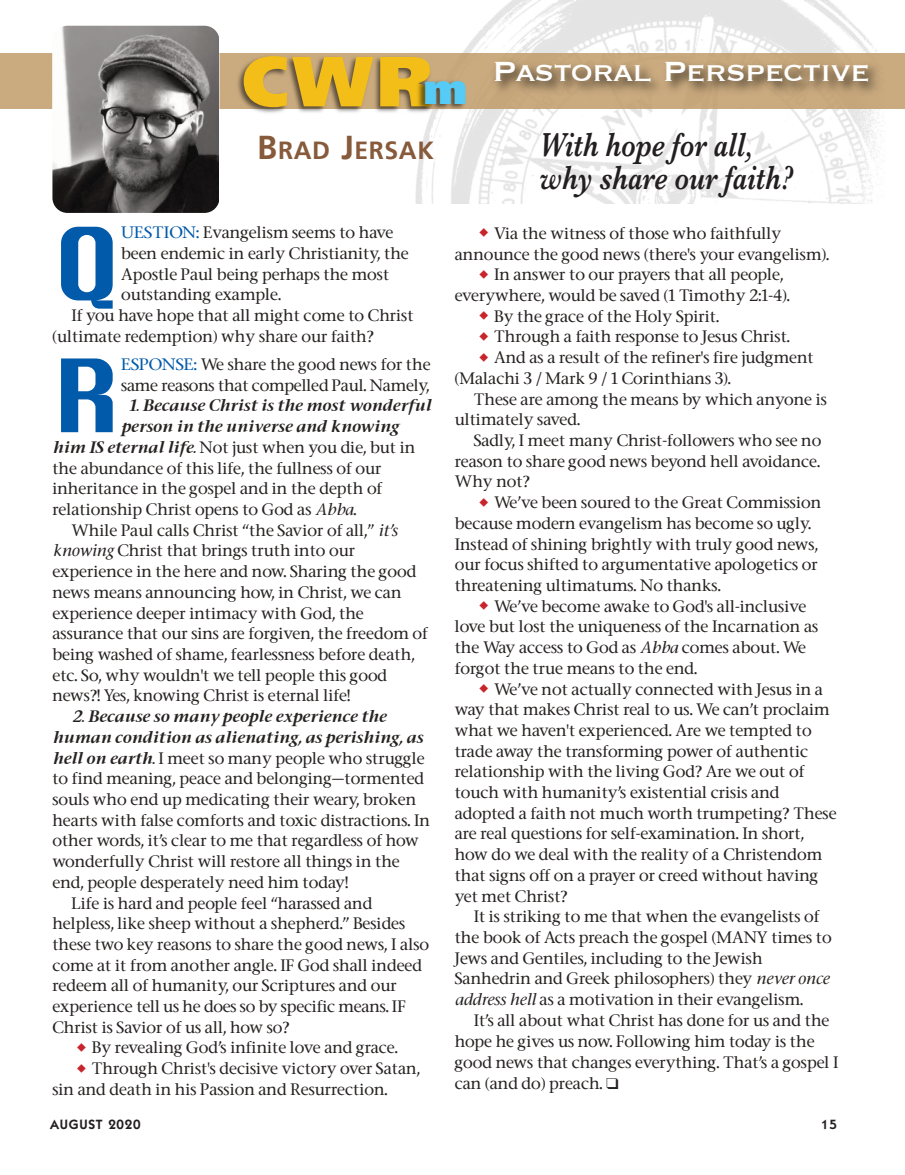
<style>
.page{position:relative;width:905px;height:1175px;background:#fff}
.page>*{position:absolute;margin:0;border:0;box-sizing:border-box;transform-origin:0 0}
.t1{font:98.25px "Krungthep";color:#015aaa;scale:1.05 1}
.t2{font:900 70.8px "Frutiger";color:#f3be18}
.t3{font:36px "Copperplate";letter-spacing:-.025em;color:#fff}
.t4{font:italic 600 34.5px/33px "Baskerville";color:#231f20;scale:.8 1}
.t5{font:700 24.75px "Frutiger";color:#865a3a}
.t6{font:500 15.75px/20.7px "Stone Serif";color:#262221}
.t7{font:italic 15.75px/20.7px "Stone Serif Semi Boold";color:#262221}
.t8{font:600 13.5px "ITC Kabel Std";letter-spacing:.055em;color:#231f20}
.s1{font-size:43.05px;color:#56cbf5}
.s2{font-size:33px}
.s3{color:#015aaa}
.s4{font-family:"Stone Serif Semi Boold";font-weight:400;font-style:italic}
.s5{font-style:italic}
.s6{color:#231f20}
</style>
<div class="page">
<img style="left:415px;top:0;width:464px;height:203px">
<div style="left:1px;top:53px;width:903px;height:56px;background:#caaa7f"></div>
<img style="left:52px;top:26px;width:166px;height:187px;border-radius:15px">
<img style="left:455px;top:43px;width:426px;height:101px">
<img style="left:215px;top:41px;width:246px;height:102px">
<img style="left:407px;top:66px;width:74px;height:72px">
<h2 class="t2" style="left:242px;top:56px;width:227px">CWR<span class="s1">m</span></h2>
<h3 class="t3" style="left:492px;top:47px;width:379px">Pastoral Perspective</h3>
<h3 class="t5" style="left:257px;top:140px;width:178px"><span class="s2">_</span>O^A<span class="s2">=G</span>BOP^H</h3>
<h3 class="t4" style="left:540px;top:130px;width:319px">With hope for all, why share our faith?</h3>
<h1 class="t1" style="left:52px;top:201px;width:67px">Q</h1>
<p class="t6" style="left:121px;top:224px;width:274px"><span class="s3">UESTION:</span> Evangelism seems to have</p>
<p class="t6" style="left:121px;top:245px;width:289px">been endemic in early Christianity, the</p>
<p class="t6" style="left:121px;top:265px;width:269px">Apostle Paul being perhaps the most</p>
<p class="t6" style="left:121px;top:286px;width:161px">outstanding example.</p>
<p class="t6" style="left:71px;top:307px;width:343px">If you have hope that all might come to Christ</p>
<p class="t6" style="left:52px;top:327px;width:323px">(ultimate redemption) why share our faith?</p>
<h1 class="t1" style="left:52px;top:333px;width:67px">R</h1>
<p class="t6" style="left:121px;top:356px;width:311px"><span class="s3">ESPONSE:</span> We share the good news for the same reasons that compelled Paul. Namely,</p>
<p class="t7" style="left:121px;top:397px;width:311px;text-indent:7px">1. Because Christ is the most wonderful person in the universe and knowing</p>
<p class="t6" style="left:52px;top:438px;width:364px"><span class="s4">him IS eternal life.</span> Not just when you die, but in the abundance of this life, the fullness of our inheritance in the gospel and in the depth of relationship Christ opens to God as <span class="s5">Abba</span>.</p>
<p class="t6" style="left:52px;top:521px;width:377px;text-indent:19px">While Paul calls Christ “the Savior of all,” <span class="s5">it’s knowing</span> Christ that brings truth into our experience in the here and now. Sharing the good news means announcing how, in Christ, we can experience deeper intimacy with God, the assurance that our sins are forgiven, the freedom of being washed of shame, fearlessness before death, etc. So, why wouldn't we tell people this good news?! Yes, knowing Christ is eternal life!</p>
<p class="t7" style="left:52px;top:708px;width:372px;text-indent:20px">2. Because so many people experience the human condition as alienating, as perishing, as</p>
<p class="t6" style="left:52px;top:749px;width:374px"><span class="s4">hell on earth.</span> I meet so many people who struggle</p>
<p class="t6" style="left:52px;top:770px;width:373px">to find meaning, peace and belonging—tormented</p>
<p class="t6" style="left:52px;top:790px;width:365px">souls who end up medicating their weary, broken</p>
<p class="t6" style="left:52px;top:811px;width:379px">hearts with false comforts and toxic distractions. In</p>
<p class="t6" style="left:52px;top:832px;width:368px">other words, it’s clear to me that regardless of how</p>
<p class="t6" style="left:52px;top:852px;width:349px">wonderfully Christ will restore all things in the</p>
<p class="t6" style="left:52px;top:873px;width:297px">end, people desperately need him today!</p>
<p class="t6" style="left:71px;top:894px;width:302px">Life is hard and people feel “harassed and</p>
<p class="t6" style="left:52px;top:914px;width:354px">helpless, like sheep without a shepherd.” Besides</p>
<p class="t6" style="left:52px;top:935px;width:378px">these two key reasons to share the good news, I also</p>
<p class="t6" style="left:52px;top:956px;width:371px">come at it from another angle. IF God shall indeed</p>
<p class="t6" style="left:52px;top:977px;width:346px">redeem all of humanity, our Scriptures and our</p>
<p class="t6" style="left:52px;top:997px;width:355px">experience tell us he does so by specific means. IF</p>
<p class="t6" style="left:52px;top:1018px;width:239px">Christ is Savior of us all, how so?</p>
<p class="t6" style="left:92px;top:1039px;width:307px">By revealing God’s infinite love and grace.</p>
<p class="t6" style="left:92px;top:1059px;width:330px">Through Christ's decisive victory over Satan,</p>
<p class="t6" style="left:52px;top:1080px;width:336px">sin and death in his Passion and Resurrection.</p>
<p class="t6" style="left:494px;top:224px;width:289px">Via the witness of those who faithfully</p>
<p class="t6" style="left:455px;top:245px;width:376px">announce the good news (there's your evangelism).</p>
<p class="t6" style="left:494px;top:266px;width:291px">In answer to our prayers that all people,</p>
<p class="t6" style="left:455px;top:287px;width:336px">everywhere, would be saved (1 Timothy 2:1-4).</p>
<p class="t6" style="left:494px;top:307px;width:226px">By the grace of the Holy Spirit.</p>
<p class="t6" style="left:494px;top:328px;width:297px">Through a faith response to Jesus Christ.</p>
<p class="t6" style="left:494px;top:349px;width:321px">And as a result of the refiner's fire judgment</p>
<p class="t6" style="left:455px;top:369px;width:278px">(Malachi 3 / Mark 9 / 1 Corinthians 3).</p>
<p class="t6" style="left:473px;top:390px;width:355px">These are among the means by which anyone is</p>
<p class="t6" style="left:455px;top:411px;width:127px">ultimately saved.</p>
<p class="t6" style="left:473px;top:431px;width:349px">Sadly, I meet many Christ-followers who see no</p>
<p class="t6" style="left:455px;top:452px;width:367px">reason to share good news beyond hell avoidance.</p>
<p class="t6" style="left:455px;top:473px;width:77px">Why not?</p>
<p class="t6" style="left:494px;top:494px;width:328px">We’ve been soured to the Great Commission</p>
<p class="t6" style="left:455px;top:514px;width:358px">because modern evangelism has become so ugly.</p>
<p class="t6" style="left:455px;top:535px;width:365px">Instead of shining brightly with truly good news,</p>
<p class="t6" style="left:455px;top:556px;width:364px">our focus shifted to argumentative apologetics or</p>
<p class="t6" style="left:455px;top:576px;width:267px">threatening ultimatums. No thanks.</p>
<p class="t6" style="left:494px;top:597px;width:313px">We’ve become awake to God's all-inclusive</p>
<p class="t6" style="left:455px;top:618px;width:365px">love but lost the uniqueness of the Incarnation as</p>
<p class="t6" style="left:455px;top:638px;width:353px">the Way access to God as <span class="s5">Abba</span> comes about. We</p>
<p class="t6" style="left:455px;top:659px;width:244px">forgot the true means to the end.</p>
<p class="t6" style="left:494px;top:680px;width:330px">We’ve not actually connected with Jesus in a</p>
<p class="t6" style="left:455px;top:701px;width:376px">way that makes Christ real to us. We can’t proclaim</p>
<p class="t6" style="left:455px;top:721px;width:358px">what we haven't experienced. Are we tempted to</p>
<p class="t6" style="left:455px;top:742px;width:355px">trade away the transforming power of authentic</p>
<p class="t6" style="left:455px;top:763px;width:351px">relationship with the living God? Are we out of</p>
<p class="t6" style="left:455px;top:783px;width:326px">touch with humanity’s existential crisis and</p>
<p class="t6" style="left:455px;top:804px;width:383px">adopted a faith not much worth trumpeting? These</p>
<p class="t6" style="left:455px;top:825px;width:351px">are real questions for self-examination. In short,</p>
<p class="t6" style="left:455px;top:845px;width:369px">how do we deal with the reality of a Christendom</p>
<p class="t6" style="left:455px;top:866px;width:365px">that signs off on a prayer or creed without having</p>
<p class="t6" style="left:455px;top:887px;width:114px">yet met Christ?</p>
<p class="t6" style="left:473px;top:908px;width:347px">It is striking to me that when the evangelists of</p>
<p class="t6" style="left:455px;top:928px;width:378px">the book of Acts preach the gospel (MANY times to</p>
<p class="t6" style="left:455px;top:949px;width:309px">Jews and Gentiles, including to the Jewish</p>
<p class="t6" style="left:455px;top:970px;width:376px">Sanhedrin and Greek philosophers) they <span class="s5">never once</span></p>
<p class="t6" style="left:455px;top:990px;width:350px"><span class="s5">address hell</span> as a motivation in their evangelism.</p>
<p class="t6" style="left:473px;top:1011px;width:357px">It’s all about what Christ has done for us and the</p>
<p class="t6" style="left:455px;top:1032px;width:361px">hope he gives us now. Following him today is the</p>
<p class="t6" style="left:455px;top:1053px;width:385px">good news that changes everything. That’s a gospel I</p>
<p class="t6" style="left:455px;top:1074px;width:166px">can (and do) preach. <span class="s6">❑</span></p>
<p class="t8" style="left:50px;top:1119px;width:92px">AUGUST 2020</p>
<p class="t8" style="left:821px;top:1119px;width:17px">15</p>
</div>
